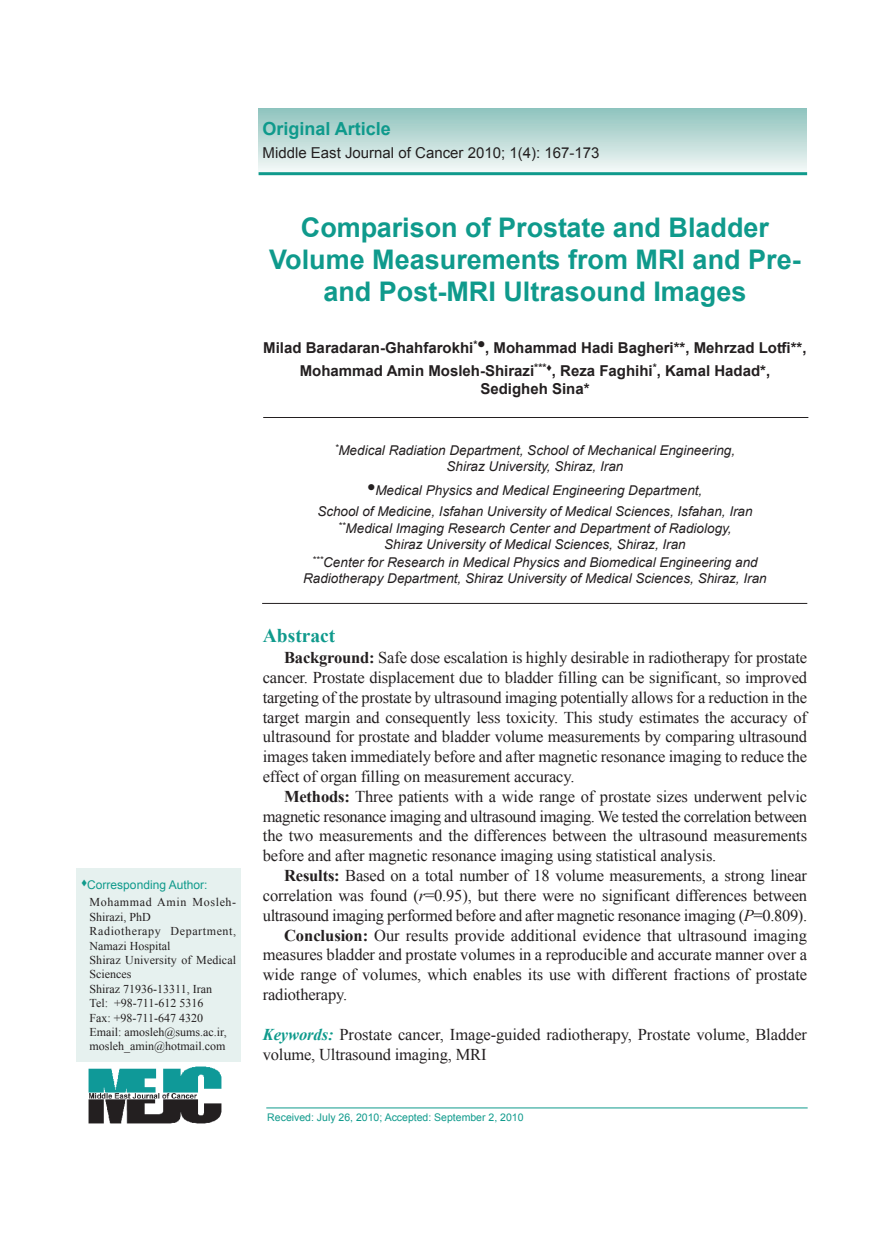
<style>
.page{position:relative;width:893px;height:1234px;background:#fff}
.page>*{position:absolute;margin:0;border:0;box-sizing:border-box;transform-origin:0 0}
.t1{font:700 27px/32.4px "Arial";color:#0f9a8c;text-align:center}
.t2{font:700 19.5px "Times New Roman";color:#0f9a8c}
.t3{font:700 18px "Arial";color:#0f9a8c}
.t4{font:16.5px/19.8px "Times New Roman";letter-spacing:-.01em;color:#231f20;text-align:justify}
.t5{font:700 15px/23px "Arial";color:#231f20;text-align:center}
.t6{font:15px "Arial";color:#231f20}
.t7{font:italic 13.5px/16.5px "Arial";color:#231f20;text-align:center}
.t8{font:12px/14.4px "Times New Roman";color:#231f20}
.t9{font:12px "Arial";color:#0f9a8c}
.t10{font:10.5px "Arial";color:#0f9a8c}
.s1{font-weight:700}
.s2{font-style:italic}
.s3{font-weight:700;font-style:italic;color:#0f9a8c}
</style>
<div class="page">
<div style="left:258px;top:109px;width:548px;height:65px;background:linear-gradient(to bottom,#8fc3bd,#f7faf9)"></div>
<div style="left:77px;top:867px;width:164px;height:193px;background:#e6f1ef"></div>
<img style="left:88px;top:1066px;width:133px;height:57px">
<hr style="left:259px;top:172px;width:548px;height:3px;background:#0f9a8c">
<hr style="left:263px;top:417px;width:545px;height:1px;background:#231f20">
<hr style="left:266px;top:1107px;width:542px;height:1px;background:#0f9a8c">
<hr style="left:262px;top:603px;width:545px;height:1px;background:#231f20">
<p class="t9" style="left:81px;top:878px;width:128px">▼Corresponding Author:</p>
<p class="t8" style="left:90px;top:894px;width:148px">Mohammad Amin Mosleh-<br>Shirazi, PhD<br>Radiotherapy Department,<br>Namazi Hospital<br>Shiraz University of Medical<br>Sciences<br>Shiraz 71936-13311, Iran<br>Tel: +98-711-612 5316<br>Fax: +98-711-647 4320<br>Email: amosleh@sums.ac.ir, mosleh_amin@hotmail.com</p>
<p class="t3" style="left:263px;top:119px;width:130px">Original Article</p>
<p class="t6" style="left:263px;top:144px;width:338px">Middle East Journal of Cancer 2010; 1(4): 167-173</p>
<h1 class="t1" style="left:269px;top:211px;width:531px">Comparison of Prostate and Bladder<br>Volume Measurements from MRI and Pre&shy;and Post-MRI Ultrasound Images</h1>
<p class="t5" style="left:263px;top:336px;width:545px">Milad Baradaran-Ghahfarokhi<sup>*</sup>●, Mohammad Hadi Bagheri**, Mehrzad Lotfi**,<br>Mohammad Amin Mosleh-Shirazi<sup>***♦</sup>, Reza Faghihi<sup>*</sup>, Kamal Hadad*,</p>
<p class="t5" style="left:480px;top:377px;width:111px">Sedigheh Sina*</p>
<p class="t7" style="left:335px;top:442px;width:402px"><sup>*</sup>Medical Radiation Department, School of Mechanical Engineering,<br>Shiraz University, Shiraz, Iran</p>
<p class="t7" style="left:317px;top:480px;width:437px;line-height:20.7px">●Medical Physics and Medical Engineering Department,<br>School of Medicine, Isfahan University of Medical Sciences, Isfahan, Iran</p>
<p class="t7" style="left:303px;top:520px;width:465px"><sup>**</sup>Medical Imaging Research Center and Department of Radiology,<br>Shiraz University of Medical Sciences, Shiraz, Iran<br><sup>***</sup>Center for Research in Medical Physics and Biomedical Engineering and Radiotherapy Department, Shiraz University of Medical Sciences, Shiraz, Iran</p>
<p class="t2" style="left:263px;top:624px;width:74px">Abstract</p>
<p class="t4" style="left:263px;top:647px;width:546px;text-indent:21px"><span class="s1">Background:</span> Safe dose escalation is highly desirable in radiotherapy for prostate cancer. Prostate displacement due to bladder filling can be significant, so improved targeting of the prostate by ultrasound imaging potentially allows for a reduction in the target margin and consequently less toxicity. This study estimates the accuracy of ultrasound for prostate and bladder volume measurements by comparing ultrasound images taken immediately before and after magnetic resonance imaging to reduce the effect of organ filling on measurement accuracy.</p>
<p class="t4" style="left:263px;top:786px;width:546px;text-indent:21px"><span class="s1">Methods:</span> Three patients with a wide range of prostate sizes underwent pelvic magnetic resonance imaging and ultrasound imaging. We tested the correlation between the two measurements and the differences between the ultrasound measurements before and after magnetic resonance imaging using statistical analysis.</p>
<p class="t4" style="left:284px;top:865px;width:524px"><span class="s1">Results:</span> Based on a total number of 18 volume measurements, a strong linear</p>
<p class="t4" style="left:263px;top:885px;width:546px">correlation was found (<span class="s2">r</span>=0.95), but there were no significant differences between</p>
<p class="t4" style="left:263px;top:905px;width:546px">ultrasound imaging performed before and after magnetic resonance imaging (<span class="s2">P</span>=0.809).</p>
<p class="t4" style="left:284px;top:924px;width:524px"><span class="s1">Conclusion:</span> Our results provide additional evidence that ultrasound imaging</p>
<p class="t4" style="left:263px;top:944px;width:546px">measures bladder and prostate volumes in a reproducible and accurate manner over a</p>
<p class="t4" style="left:263px;top:964px;width:546px">wide range of volumes, which enables its use with different fractions of prostate</p>
<p class="t4" style="left:263px;top:984px;width:86px">radiotherapy.</p>
<p class="t4" style="left:263px;top:1023px;width:546px;line-height:20.9px"><span class="s3">Keywords:</span> Prostate cancer, Image-guided radiotherapy, Prostate volume, Bladder volume, Ultrasound imaging, MRI</p>
<p class="t10" style="left:267px;top:1111px;width:258px">Received: July 26, 2010; Accepted: September 2, 2010</p>
</div>
